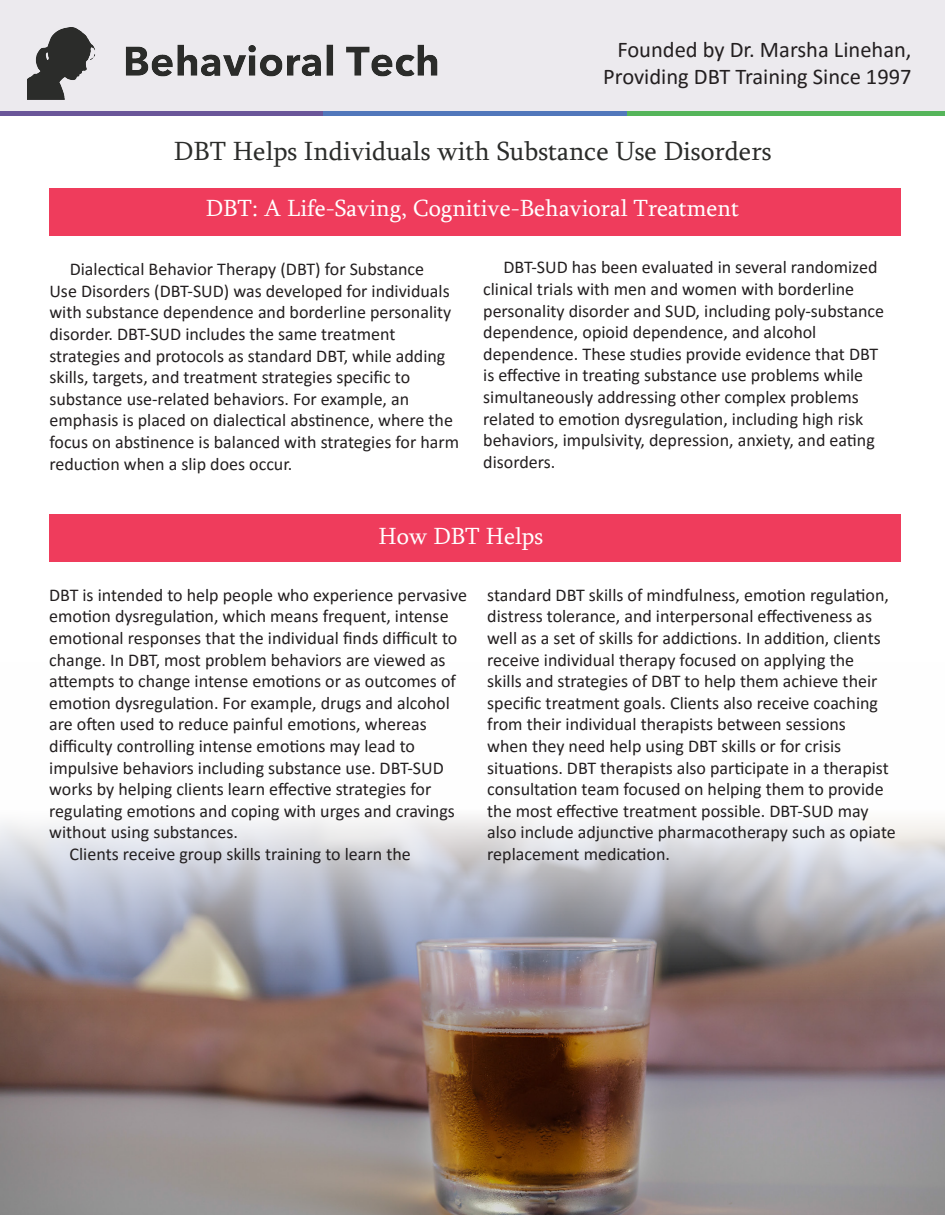
<style>
.page{position:relative;width:945px;height:1215px;background:#fff}
.page>*{position:absolute;margin:0;border:0;box-sizing:border-box;transform-origin:0 0}
.t1{font:27px "Sylfaen";color:#2b2c2a}
.t2{font:24px "Sylfaen";color:#fff}
.t3{font:22.5px "Calibri";color:#231f20}
.t4{font:18px/21.6px "Calibri";color:#231f20}
</style>
<div class="page">
<img style="left:0;top:816px;width:945px;height:399px">
<div style="left:49px;top:188px;width:852px;height:47px;background:#ef3c5c"></div>
<div style="left:49px;top:515px;width:852px;height:47px;background:#ef3c5c"></div>
<div style="left:0;top:0;width:945px;height:111px;background:#eceaee"></div>
<div style="left:321px;top:111px;width:307px;height:5px;background:#5177bb"></div>
<div style="left:0;top:111px;width:322px;height:5px;background:#6a5699"></div>
<div style="left:627px;top:111px;width:318px;height:5px;background:#55b55a"></div>
<img style="left:28px;top:27px;width:410px;height:72px">
<p class="t3" style="left:617px;top:34px;width:296px">Founded by Dr. Marsha Linehan,</p>
<p class="t3" style="left:603px;top:61px;width:310px">Providing DBT Training Since 1997</p>
<p class="t1" style="left:174px;top:133px;width:599px">DBT Helps Individuals with Substance Use Disorders</p>
<p class="t2" style="left:206px;top:192px;width:535px">DBT: A Life-Saving, Cognitive-Behavioral Treatment</p>
<p class="t4" style="left:49px;top:258px;width:411px;text-indent:20px">Dialectical Behavior Therapy (DBT) for Substance<br>Use Disorders (DBT-SUD) was developed for individuals with substance dependence and borderline personality disorder. DBT-SUD includes the same treatment strategies and protocols as standard DBT, while adding skills, targets, and treatment strategies specific to substance use-related behaviors. For example, an emphasis is placed on dialectical abstinence, where the focus on abstinence is balanced with strategies for harm reduction when a slip does occur.</p>
<p class="t4" style="left:483px;top:256px;width:402px;text-indent:20px">DBT-SUD has been evaluated in several randomized clinical trials with men and women with borderline personality disorder and SUD, including poly-substance dependence, opioid dependence, and alcohol dependence. These studies provide evidence that DBT is effective in treating substance use problems while simultaneously addressing other complex problems related to emotion dysregulation, including high risk behaviors, impulsivity, depression, anxiety, and eating disorders.</p>
<p class="t2" style="left:378px;top:520px;width:166px">How DBT Helps</p>
<p class="t4" style="left:49px;top:583px;width:419px">DBT is intended to help people who experience pervasive emotion dysregulation, which means frequent, intense emotional responses that the individual finds difficult to change. In DBT, most problem behaviors are viewed as attempts to change intense emotions or as outcomes of emotion dysregulation. For example, drugs and alcohol are often used to reduce painful emotions, whereas difficulty controlling intense emotions may lead to impulsive behaviors including substance use. DBT-SUD works by helping clients learn effective strategies for regulating emotions and coping with urges and cravings without using substances.</p>
<p class="t4" style="left:70px;top:843px;width:343px">Clients receive group skills training to learn the</p>
<p class="t4" style="left:487px;top:583px;width:410px">standard DBT skills of mindfulness, emotion regulation, distress tolerance, and interpersonal effectiveness as well as a set of skills for addictions. In addition, clients receive individual therapy focused on applying the<br>skills and strategies of DBT to help them achieve their specific treatment goals. Clients also receive coaching from their individual therapists between sessions<br>when they need help using DBT skills or for crisis situations. DBT therapists also participate in a therapist consultation team focused on helping them to provide the most effective treatment possible. DBT-SUD may also include adjunctive pharmacotherapy such as opiate replacement medication.</p>
</div>
